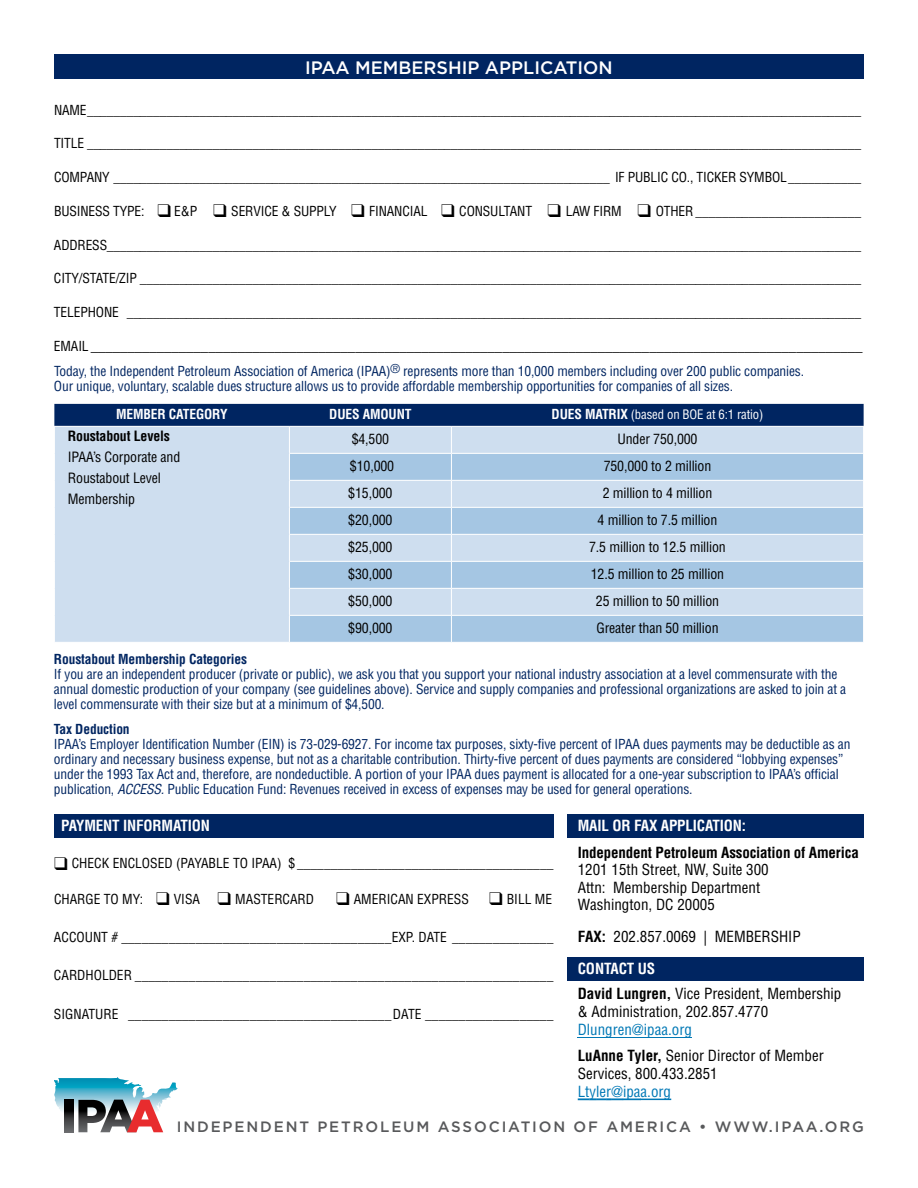
<style>
.page{position:relative;width:918px;height:1188px;background:#fff}
.page>*{position:absolute;margin:0;border:0;box-sizing:border-box;transform-origin:0 0}
.t1{font:500 18px "Gotham";color:#fff}
.t2{font:condensed 15px/17.5px "Helvetica LT Std";color:#000}
.t3{font:500 15px "Gotham";letter-spacing:.125em;color:#58595b}
.t4{font:700 condensed 15px "Helvetica LT Std";letter-spacing:-.01em;color:#000}
.t5{font:700 condensed 15px "Helvetica LT Std";letter-spacing:-.01em;color:#fff}
.t6{font:condensed 13.8px/21px "Helvetica LT Std";letter-spacing:-.01em;color:#000}
.t7{font:700 condensed 13.8px "Helvetica LT Std";letter-spacing:-.01em;color:#000}
.t8{font:condensed 13.5px "Helvetica LT Std";letter-spacing:-.01em;color:#000}
.t9{font:condensed 13.5px/15px "Helvetica LT Std";letter-spacing:-.01em;color:#002561}
.t10{font:700 condensed 13.5px "Helvetica LT Std";letter-spacing:-.01em;color:#002561}
.t11{font:700 condensed 13.5px "Helvetica LT Std";letter-spacing:-.01em;color:#fff}
.t12{font:condensed 12.75px "Helvetica LT Std";letter-spacing:-.01em;color:#fff}
.s1{font-size:13.5px}
.s2{font-weight:700;font-size:13.5px}
.s3{font-style:italic}
.s4{font-weight:700}
.s5{font-weight:700;color:#fff}
.s6{color:#0078b5}
.s7{color:#0078b6}
</style>
<div class="page">
<div style="left:54px;top:54px;width:810px;height:25px;background:#002561"></div>
<svg style="left:54px;top:404px;width:810px;height:238px;background:#b0c6de"></svg>
<div style="left:54px;top:814px;width:500px;height:24px;background:#002561"></div>
<div style="left:567px;top:814px;width:297px;height:24px;background:#002561"></div>
<div style="left:567px;top:957px;width:297px;height:23px;background:#002561"></div>
<hr style="left:640px;top:1099px;width:31px;height:1px;background:#0078b6">
<svg style="left:578px;top:1099px;width:62px;height:1px"></svg>
<hr style="left:578px;top:1037px;width:114px;height:1px;background:#0078b5">
<svg style="left:54px;top:1077px;width:124px;height:55px"></svg>
<h1 class="t1" style="left:305px;top:55px;width:309px">IPAA MEMBERSHIP APPLICATION</h1>
<p class="t8" style="left:54px;top:101px;width:809px">NAME_____________________________________________________________________________________________________________________</p>
<p class="t8" style="left:54px;top:135px;width:809px">TITLE _____________________________________________________________________________________________________________________</p>
<p class="t8" style="left:54px;top:169px;width:809px">COMPANY ___________________________________________________________________________ IF PUBLIC CO., TICKER SYMBOL___________</p>
<p class="t8" style="left:54px;top:202px;width:809px">BUSINESS TYPE: ❑ E&amp;P ❑ SERVICE &amp; SUPPLY ❑ FINANCIAL ❑ CONSULTANT ❑ LAW FIRM ❑ OTHER _________________________</p>
<p class="t8" style="left:54px;top:236px;width:809px">ADDRESS__________________________________________________________________________________________________________________</p>
<p class="t8" style="left:54px;top:270px;width:809px">CITY/STATE/ZIP _____________________________________________________________________________________________________________</p>
<p class="t8" style="left:54px;top:304px;width:809px">TELEPHONE _______________________________________________________________________________________________________________</p>
<p class="t2" style="left:54px;top:336px;width:810px"><span class="s1">EMAIL</span> _________________________________________________________________________________________________________</p>
<p class="t9" style="left:54px;top:363px;width:752px">Today, the Independent Petroleum Association of America (IPAA)<sup>®</sup> represents more than 10,000 members including over 200 public companies.<br>Our unique, voluntary, scalable dues structure allows us to provide affordable membership opportunities for companies of all sizes.</p>
<p class="t11" style="left:116px;top:405px;width:113px">MEMBER CATEGORY</p>
<p class="t11" style="left:329px;top:405px;width:84px">DUES AMOUNT</p>
<p class="t12" style="left:552px;top:406px;width:213px"><span class="s2">DUES MATRIX</span> (based on BOE at 6:1 ratio)</p>
<p class="t7" style="left:68px;top:428px;width:104px">Roustabout Levels</p>
<p class="t6" style="left:68px;top:447px;width:114px">IPAA’s Corporate and<br>Roustabout Level<br>Membership</p>
<p class="t6" style="left:352px;top:429px;width:39px">$4,500</p>
<p class="t6" style="left:618px;top:429px;width:82px">Under 750,000</p>
<p class="t6" style="left:350px;top:456px;width:46px">$10,000</p>
<p class="t6" style="left:604px;top:456px;width:109px">750,000 to 2 million</p>
<p class="t6" style="left:348px;top:483px;width:46px">$15,000</p>
<p class="t6" style="left:603px;top:483px;width:111px">2 million to 4 million</p>
<p class="t6" style="left:348px;top:510px;width:46px">$20,000</p>
<p class="t6" style="left:598px;top:510px;width:121px">4 million to 7.5 million</p>
<p class="t6" style="left:348px;top:537px;width:46px">$25,000</p>
<p class="t6" style="left:589px;top:537px;width:138px">7.5 million to 12.5 million</p>
<p class="t6" style="left:348px;top:564px;width:46px">$30,000</p>
<p class="t6" style="left:591px;top:564px;width:135px">12.5 million to 25 million</p>
<p class="t6" style="left:348px;top:591px;width:46px">$50,000</p>
<p class="t6" style="left:596px;top:591px;width:125px">25 million to 50 million</p>
<p class="t6" style="left:348px;top:618px;width:46px">$90,000</p>
<p class="t6" style="left:596px;top:618px;width:124px">Greater than 50 million</p>
<p class="t10" style="left:54px;top:650px;width:195px">Roustabout Membership Categories</p>
<p class="t9" style="left:54px;top:666px;width:794px">If you are an independent producer (private or public), we ask you that you support your national industry association at a level commensurate with the annual domestic production of your company (see guidelines above). Service and supply companies and professional organizations are asked to join at a level commensurate with their size but at a minimum of $4,500.</p>
<p class="t10" style="left:54px;top:721px;width:77px">Tax Deduction</p>
<p class="t9" style="left:54px;top:737px;width:798px">IPAA’s Employer Identification Number (EIN) is 73-029-6927. For income tax purposes, sixty-five percent of IPAA dues payments may be deductible as an ordinary and necessary business expense, but not as a charitable contribution. Thirty-five percent of dues payments are considered “lobbying expenses” under the 1993 Tax Act and, therefore, are nondeductible. A portion of your IPAA dues payment is allocated for a one-year subscription to IPAA’s official publication, <span class="s3">ACCESS.</span> Public Education Fund: Revenues received in excess of expenses may be used for general operations.</p>
<p class="t5" style="left:61px;top:816px;width:150px">PAYMENT INFORMATION</p>
<p class="t8" style="left:54px;top:855px;width:501px">❑ CHECK ENCLOSED (PAYABLE TO IPAA) $ ______________________________________</p>
<p class="t8" style="left:54px;top:891px;width:500px">CHARGE TO MY: ❑ VISA ❑ MASTERCARD ❑ AMERICAN EXPRESS ❑ BILL ME</p>
<p class="t8" style="left:54px;top:929px;width:501px">ACCOUNT # ________________________________________EXP. DATE _______________</p>
<p class="t8" style="left:54px;top:967px;width:501px">CARDHOLDER ______________________________________________________________</p>
<p class="t8" style="left:54px;top:1005px;width:501px">SIGNATURE _______________________________________DATE ___________________</p>
<p class="t5" style="left:578px;top:816px;width:170px">MAIL OR FAX APPLICATION:</p>
<p class="t4" style="left:578px;top:843px;width:283px">Independent Petroleum Association of America</p>
<p class="t2" style="left:578px;top:861px;width:192px">1201 15th Street, NW, Suite 300<br>Attn: Membership Department<br>Washington, DC 20005</p>
<p class="t2" style="left:578px;top:920px;width:224px;line-height:32.2px"><span class="s4">FAX:</span> 202.857.0069 | MEMBERSHIP<br><span class="s5">CONTACT US</span></p>
<p class="t2" style="left:578px;top:985px;width:265px;line-height:18px"><span class="s4">David Lungren,</span> Vice President, Membership &amp; Administration, 202.857.4770</p>
<p class="t2" style="left:578px;top:1017px;width:247px;line-height:26px"><span class="s6">Dlungren@ipaa.org<br></span><span class="s4">LuAnne Tyler,</span> Senior Director of Member</p>
<p class="t2" style="left:578px;top:1065px;width:141px;line-height:18px">Services, 800.433.2851<br><span class="s7">Lt</span><span class="s6">y</span><span class="s7">le</span><span class="s6">r</span><span class="s7">@</span><span class="s6">ipa</span><span class="s7">a.org</span></p>
<p class="t3" style="left:177px;top:1117px;width:689px">INDEPENDENT PETROLEUM ASSOCIATION OF AMERICA • WWW.IPAA.ORG</p>
</div>
